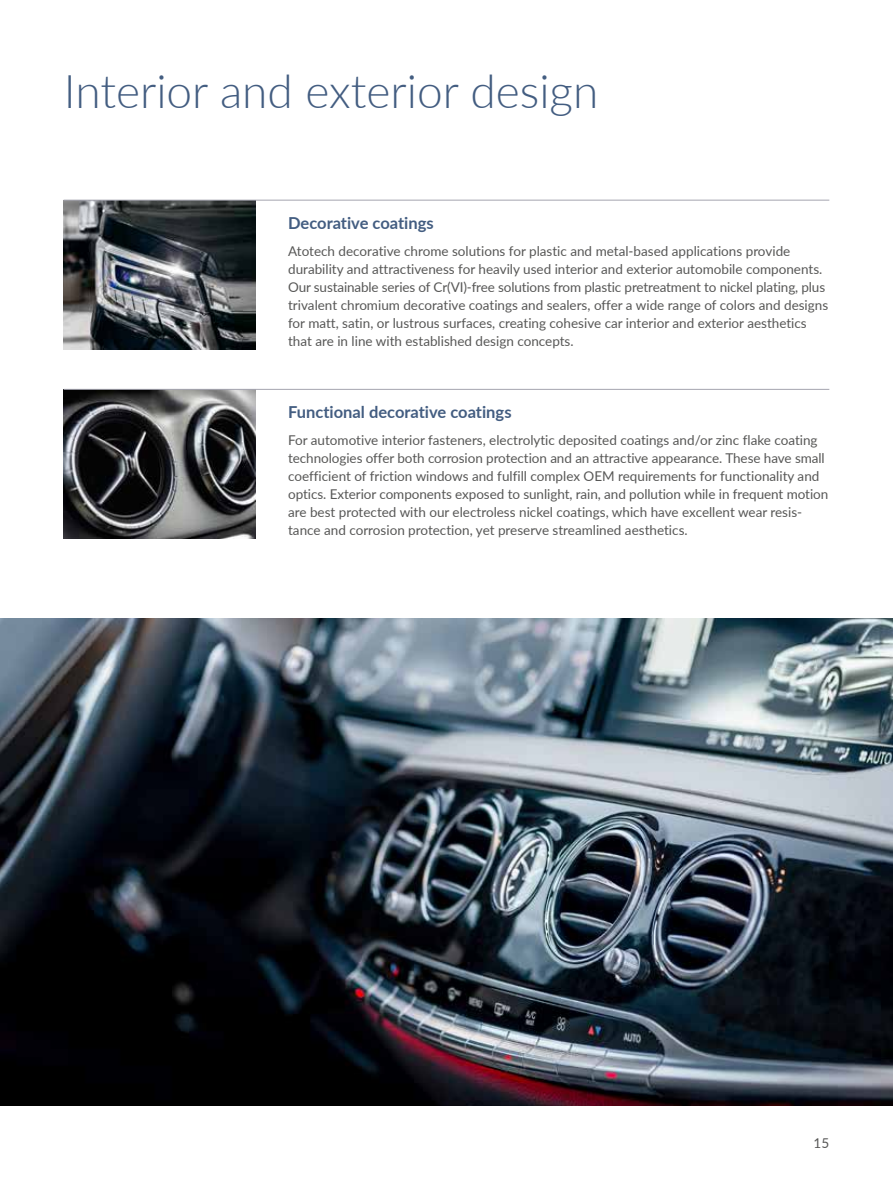
<style>
.page{position:relative;width:893px;height:1191px;background:#fff}
.page>*{position:absolute;margin:0;border:0;box-sizing:border-box;transform-origin:0 0}
.t1{font:300 46.5px "Lato";color:#435d81}
.t2{font:700 16.5px "Lato";color:#435d81}
.t3{font:13.5px/18px "Lato";color:#575756}
</style>
<div class="page">
<img style="left:1px;top:618px;width:892px;height:488px">
<img style="left:64px;top:390px;width:191px;height:148px">
<hr style="left:64px;top:389px;width:765px;height:1px;background:#a4a4af">
<img style="left:64px;top:201px;width:191px;height:148px">
<hr style="left:64px;top:200px;width:765px;height:1px;background:#a4a4af">
<h1 class="t1" style="left:64px;top:58px;width:536px">Interior and exterior design</h1>
<p class="t2" style="left:288px;top:210px;width:147px">Decorative coatings</p>
<p class="t3" style="left:288px;top:241px;width:542px">Atotech decorative chrome solutions for plastic and metal-based applications provide durability and attractiveness for heavily used interior and exterior automobile components.<br>Our sustainable series of Cr(VI)-free solutions from plastic pretreatment to nickel plating, plus trivalent chromium decorative coatings and sealers, offer a wide range of colors and designs for matt, satin, or lustrous surfaces, creating cohesive car interior and exterior aesthetics that are in line with established design concepts.</p>
<p class="t2" style="left:288px;top:399px;width:225px">Functional decorative coatings</p>
<p class="t3" style="left:288px;top:430px;width:542px">For automotive interior fasteners, electrolytic deposited coatings and/or zinc flake coating technologies offer both corrosion protection and an attractive appearance. These have small coefficient of friction windows and fulfill complex OEM requirements for functionality and optics. Exterior components exposed to sunlight, rain, and pollution while in frequent motion are best protected with our electroless nickel coatings, which have excellent wear resis&shy;tance and corrosion protection, yet preserve streamlined aesthetics.</p>
<p class="t3" style="left:813px;top:1134px;width:17px">15</p>
</div>
